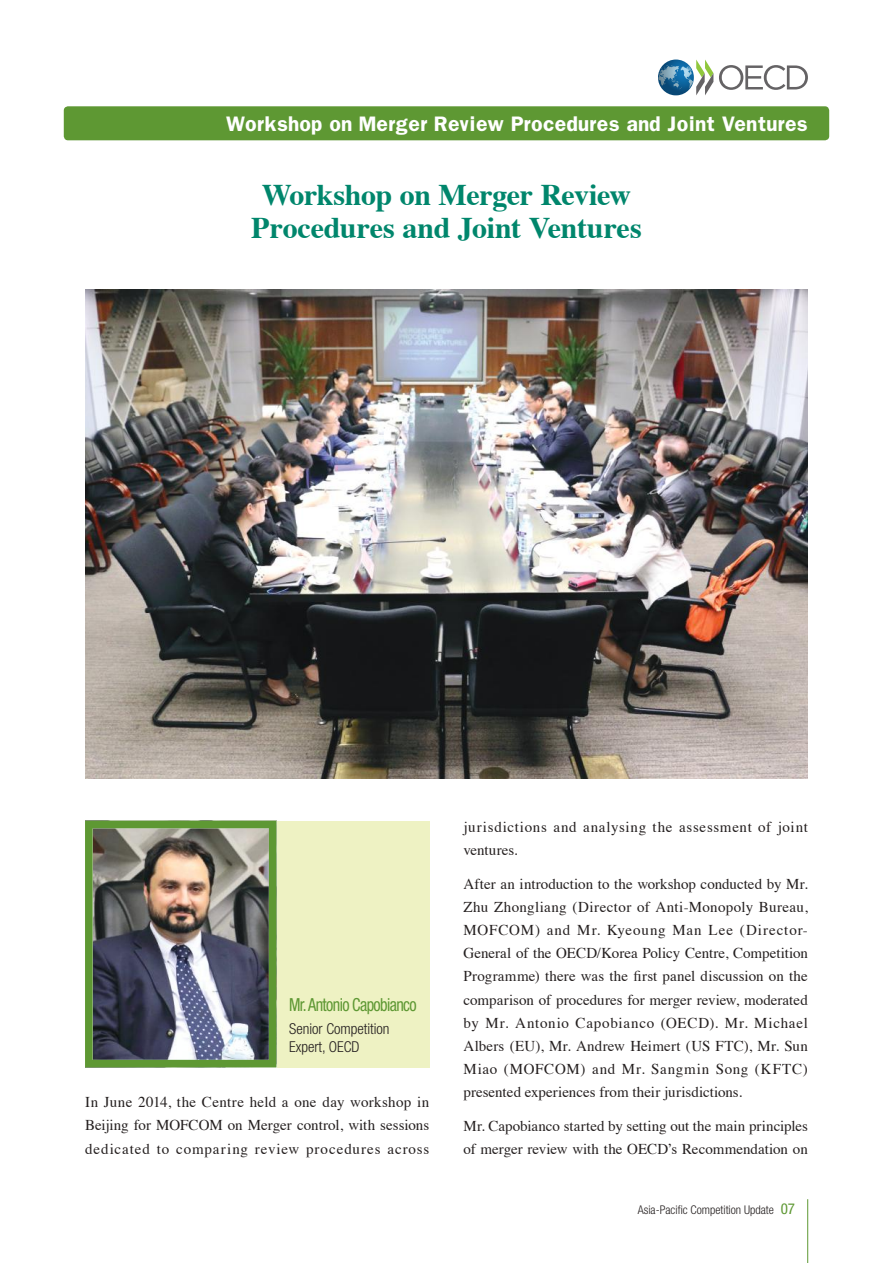
<style>
.page{position:relative;width:893px;height:1263px;background:#fff}
.page>*{position:absolute;margin:0;border:0;box-sizing:border-box;transform-origin:0 0}
.t1{font:700 30px/33px "Times";letter-spacing:-.01em;color:#00866c;text-align:center}
.t2{font:18px "Franklin Demi";color:#fff}
.t3{font:condensed 18px "Helvetica Neue";letter-spacing:-.04em;color:#5e9833;scale:.9 1}
.t4{font:15px/23.1px "Times";letter-spacing:.01em;color:#241f1f;text-align:justify}
.t5{font:15px/23.1px "Times";letter-spacing:.045em;color:#241f1f}
.t6{font:300 condensed 15px/18px "Helvetica Neue";color:#241f1f}
.t7{font:300 condensed 12px "Helvetica Neue";color:#241f1f}
.s1{font-weight:400;font-size:15px;color:#5e9833}
</style>
<div class="page">
<hr style="left:807px;top:1199px;width:1px;height:64px;background:#5e9833">
<div style="left:64px;top:106px;width:765px;height:34px;background:#5e9833;border-radius:4px"></div>
<svg style="left:658px;top:60px;width:36px;height:35px"></svg>
<svg style="left:696px;top:60px;width:17px;height:35px"></svg>
<svg style="left:719px;top:65px;width:89px;height:25px"></svg>
<img style="left:85px;top:289px;width:723px;height:489px">
<div style="left:85px;top:821px;width:344px;height:246px;background:#eef2c3"></div>
<img style="left:94px;top:830px;width:173px;height:228px">
<div style="left:85px;top:821px;width:191px;height:246px;border:8px solid #5e9833"></div>
<p class="t2" style="left:226px;top:111px;width:584px">Workshop on Merger Review Procedures and Joint Ventures</p>
<h1 class="t1" style="left:251px;top:176px;width:392px">Workshop on Merger Review<br>Procedures and Joint Ventures</h1>
<p class="t3" style="left:289px;top:994px;width:143px">Mr. Antonio Capobianco</p>
<p class="t6" style="left:289px;top:1019px;width:102px">Senior Competition<br>Expert, OECD</p>
<p class="t4" style="left:85px;top:1088px;width:346px;line-height:23.7px">In June 2014, the Centre held a one day workshop in Beijing for MOFCOM on Merger control, with sessions dedicated to comparing review procedures across</p>
<p class="t5" style="left:463px;top:814px;width:346px">jurisdictions and analysing the assessment of joint ventures.</p>
<p class="t4" style="left:463px;top:871px;width:346px">After an introduction to the workshop conducted by Mr.<br>Zhu Zhongliang (Director of Anti-Monopoly Bureau, MOFCOM) and Mr. Kyeoung Man Lee (Director-General of the OECD/Korea Policy Centre, Competition Programme) there was the first panel discussion on the comparison of procedures for merger review, moderated by Mr. Antonio Capobianco (OECD). Mr. Michael Albers (EU), Mr. Andrew Heimert (US FTC), Mr. Sun Miao (MOFCOM) and Mr. Sangmin Song (KFTC) presented experiences from their jurisdictions.</p>
<p class="t4" style="left:463px;top:1113px;width:346px">Mr. Capobianco started by setting out the main principles of merger review with the OECD’s Recommendation on</p>
<p class="t7" style="left:638px;top:1202px;width:159px">Asia-Pacific Competition Update <span class="s1">07</span></p>
</div>
